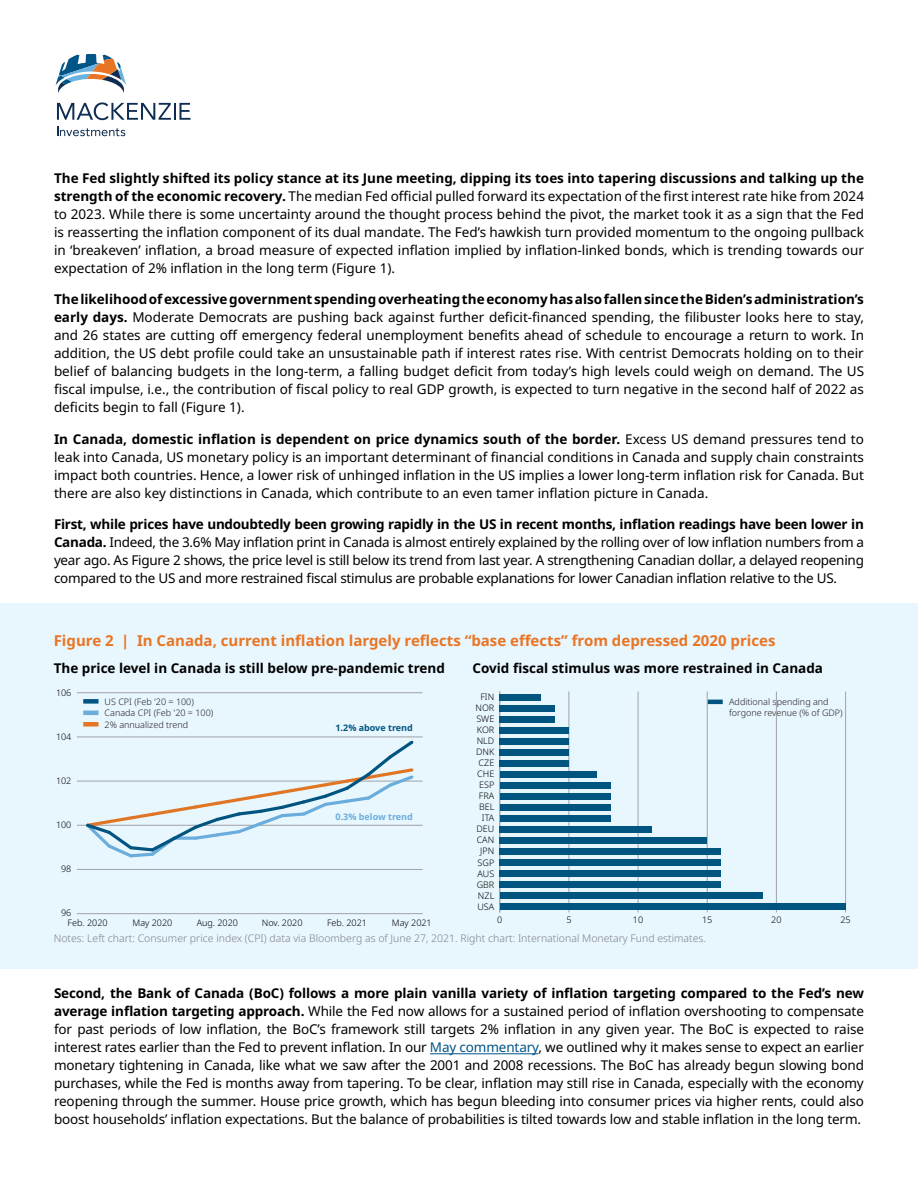
<style>
.page{position:relative;width:918px;height:1188px;background:#fff}
.page>*{position:absolute;margin:0;border:0;box-sizing:border-box;transform-origin:0 0}
.Graphs_title{font:700 15px "Noto Sans";color:#e87524}
.Body{font:13.5px/18px "Noto Sans";color:#000;text-align:justify}
.Graphs_title-2{font:700 13.5px "Noto Sans";color:#000}
.source{font:300 10.5px "Noto Sans";color:#808285}
.t1{font:300 9px "Noto Sans";color:#000}
.t2{font:300 9px/11.4px "Noto Sans";color:#231f20}
.t3{font:700 9px "Noto Sans";color:#005480}
.t4{font:700 9px "Noto Sans";color:#6aaddd}
.s1{font-weight:700}
.s2{color:#005486}
</style>
<div class="page">
<svg style="left:56px;top:54px;width:71px;height:39px"></svg>
<svg style="left:57px;top:102px;width:134px;height:18px"></svg>
<svg style="left:57px;top:127px;width:68px;height:9px"></svg>
<hr style="left:430px;top:1053px;width:108px;height:1px;background:#005486">
<div style="left:0;top:603px;width:918px;height:366px;background:#e8f6fd"></div>
<div style="left:83px;top:699px;width:16px;height:5px;background:#005480"></div>
<hr style="left:83px;top:711px;width:16px;height:4px;background:#6aacdc">
<div style="left:83px;top:722px;width:16px;height:5px;background:#e87524"></div>
<hr style="left:77px;top:914px;width:346px;height:1px;background:#dde9f0">
<hr style="left:77px;top:913px;width:346px;height:1px;background:#a1a3a6">
<hr style="left:77px;top:869px;width:346px;height:1px;background:#a1a3a6">
<hr style="left:77px;top:825px;width:346px;height:1px;background:#a1a3a6">
<hr style="left:77px;top:781px;width:346px;height:1px;background:#a1a3a6">
<hr style="left:77px;top:737px;width:346px;height:1px;background:#a1a3a6">
<hr style="left:77px;top:693px;width:346px;height:1px;background:#d7e2e8">
<hr style="left:77px;top:692px;width:346px;height:1px;background:#a1a3a6">
<svg style="left:83px;top:740px;width:333px;height:118px"></svg>
<hr style="left:707px;top:700px;width:16px;height:4px;background:#005480">
<hr style="left:569px;top:692px;width:1px;height:220px;background:#a1a3a6">
<hr style="left:638px;top:692px;width:1px;height:220px;background:#a1a3a6">
<hr style="left:707px;top:692px;width:1px;height:220px;background:#a1a3a6">
<hr style="left:776px;top:692px;width:1px;height:220px;background:#a1a3a6">
<hr style="left:846px;top:692px;width:1px;height:220px;background:#e1eef5">
<hr style="left:845px;top:692px;width:1px;height:220px;background:#a1a3a6">
<svg style="left:500px;top:692px;width:1px;height:220px"></svg>
<hr style="left:499px;top:692px;width:1px;height:220px;background:#a1a3a6">
<div style="left:500px;top:694px;width:41px;height:6px;background:#005480"></div>
<div style="left:500px;top:705px;width:55px;height:6px;background:#005480"></div>
<div style="left:500px;top:716px;width:55px;height:6px;background:#005480"></div>
<div style="left:500px;top:727px;width:69px;height:6px;background:#005480"></div>
<div style="left:500px;top:738px;width:69px;height:6px;background:#005480"></div>
<div style="left:500px;top:749px;width:69px;height:6px;background:#005480"></div>
<div style="left:500px;top:760px;width:69px;height:6px;background:#005480"></div>
<div style="left:500px;top:771px;width:97px;height:6px;background:#005480"></div>
<div style="left:500px;top:782px;width:110px;height:7px;background:#005480"></div>
<div style="left:500px;top:793px;width:110px;height:7px;background:#005480"></div>
<div style="left:500px;top:804px;width:110px;height:7px;background:#005480"></div>
<div style="left:500px;top:815px;width:110px;height:7px;background:#005480"></div>
<div style="left:500px;top:827px;width:152px;height:6px;background:#005480"></div>
<div style="left:500px;top:838px;width:207px;height:6px;background:#005480"></div>
<div style="left:500px;top:849px;width:221px;height:6px;background:#005480"></div>
<div style="left:500px;top:860px;width:221px;height:6px;background:#005480"></div>
<div style="left:500px;top:871px;width:221px;height:6px;background:#005480"></div>
<div style="left:500px;top:882px;width:221px;height:6px;background:#005480"></div>
<div style="left:500px;top:893px;width:263px;height:6px;background:#005480"></div>
<div style="left:500px;top:904px;width:346px;height:6px;background:#005480"></div>
<p class="Body" style="left:54px;top:169px;width:812px"><span class="s1">The Fed slightly shifted its policy stance at its June meeting, dipping its toes into tapering discussions and talking up the strength of the economic recovery.</span> The median Fed official pulled forward its expectation of the first interest rate hike from 2024 to 2023. While there is some uncertainty around the thought process behind the pivot, the market took it as a sign that the Fed is reasserting the inflation component of its dual mandate. The Fed’s hawkish turn provided momentum to the ongoing pullback in ‘breakeven’ inflation, a broad measure of expected inflation implied by inflation-linked bonds, which is trending towards our expectation of 2% inflation in the long term (Figure 1).</p>
<p class="Body" style="left:54px;top:291px;width:812px"><span class="s1">The likelihood of excessive government spending overheating the economy has also fallen since the Biden’s administration’s early days.</span> Moderate Democrats are pushing back against further deficit-financed spending, the filibuster looks here to stay, and 26 states are cutting off emergency federal unemployment benefits ahead of schedule to encourage a return to work. In addition, the US debt profile could take an unsustainable path if interest rates rise. With centrist Democrats holding on to their belief of balancing budgets in the long-term, a falling budget deficit from today’s high levels could weigh on demand. The US fiscal impulse, i.e., the contribution of fiscal policy to real GDP growth, is expected to turn negative in the second half of 2022 as deficits begin to fall (Figure 1).</p>
<p class="Body" style="left:54px;top:430px;width:812px"><span class="s1">In Canada, domestic inflation is dependent on price dynamics south of the border.</span> Excess US demand pressures tend to leak into Canada, US monetary policy is an important determinant of financial conditions in Canada and supply chain constraints impact both countries. Hence, a lower risk of unhinged inflation in the US implies a lower long-term inflation risk for Canada. But there are also key distinctions in Canada, which contribute to an even tamer inflation picture in Canada.</p>
<p class="Body" style="left:54px;top:516px;width:812px"><span class="s1">First, while prices have undoubtedly been growing rapidly in the US in recent months, inflation readings have been lower in Canada.</span> Indeed, the 3.6% May inflation print in Canada is almost entirely explained by the rolling over of low inflation numbers from a year ago. As Figure 2 shows, the price level is still below its trend from last year. A strengthening Canadian dollar, a delayed reopening compared to the US and more restrained fiscal stimulus are probable explanations for lower Canadian inflation relative to the US.</p>
<p class="Graphs_title" style="left:54px;top:630px;width:723px">Figure 2 | In Canada, current inflation largely reflects “base effects” from depressed 2020 prices</p>
<p class="Graphs_title-2" style="left:54px;top:658px;width:393px">The price level in Canada is still below pre-pandemic trend</p>
<p class="t2" style="left:105px;top:696px;width:110px">US CPI (Feb '20 = 100)<br>Canada CPI (Feb '20 = 100)<br>2% annualized trend</p>
<p class="t3" style="left:335px;top:721px;width:79px">1.2% above trend</p>
<p class="Graphs_title-2" style="left:472px;top:658px;width:352px">Covid fiscal stimulus was more restrained in Canada</p>
<p class="t2" style="left:729px;top:697px;width:115px;line-height:10.8px">Additional spending and forgone revenue (% of GDP)</p>
<p class="t1" style="left:56px;top:686px;width:17px">106</p>
<p class="t1" style="left:480px;top:690px;width:15px">FIN</p>
<p class="t1" style="left:475px;top:701px;width:20px">NOR</p>
<p class="t1" style="left:476px;top:712px;width:19px">SWE</p>
<p class="t1" style="left:477px;top:723px;width:19px">KOR</p>
<p class="t1" style="left:56px;top:730px;width:17px">104</p>
<p class="t1" style="left:477px;top:734px;width:19px">NLD</p>
<p class="t1" style="left:476px;top:746px;width:20px">DNK</p>
<p class="t1" style="left:479px;top:757px;width:17px">CZE</p>
<p class="t1" style="left:56px;top:774px;width:17px">102</p>
<p class="t1" style="left:477px;top:768px;width:19px">CHE</p>
<p class="t1" style="left:479px;top:779px;width:17px">ESP</p>
<p class="t1" style="left:479px;top:790px;width:17px">FRA</p>
<p class="t1" style="left:479px;top:801px;width:17px">BEL</p>
<p class="t1" style="left:56px;top:819px;width:17px">100</p>
<p class="t4" style="left:336px;top:810px;width:79px">0.3% below trend</p>
<p class="t1" style="left:482px;top:812px;width:14px">ITA</p>
<p class="t1" style="left:476px;top:823px;width:19px">DEU</p>
<p class="t1" style="left:477px;top:834px;width:19px">CAN</p>
<p class="t1" style="left:480px;top:845px;width:16px">JPN</p>
<p class="t1" style="left:61px;top:863px;width:12px">98</p>
<p class="t1" style="left:478px;top:856px;width:18px">SGP</p>
<p class="t1" style="left:477px;top:867px;width:18px">AUS</p>
<p class="t1" style="left:477px;top:878px;width:19px">GBR</p>
<p class="t1" style="left:478px;top:889px;width:18px">NZL</p>
<p class="t1" style="left:61px;top:907px;width:12px">96</p>
<p class="t1" style="left:68px;top:916px;width:42px">Feb. 2020</p>
<p class="t1" style="left:133px;top:916px;width:41px">May 2020</p>
<p class="t1" style="left:197px;top:916px;width:43px">Aug. 2020</p>
<p class="t1" style="left:262px;top:916px;width:42px">Nov. 2020</p>
<p class="t1" style="left:327px;top:916px;width:42px">Feb. 2021</p>
<p class="t1" style="left:392px;top:916px;width:41px">May 2021</p>
<p class="t1" style="left:477px;top:900px;width:18px">USA</p>
<p class="t1" style="left:497px;top:913px;width:7px">0</p>
<p class="t1" style="left:566px;top:913px;width:7px">5</p>
<p class="t1" style="left:633px;top:913px;width:12px">10</p>
<p class="t1" style="left:702px;top:913px;width:12px">15</p>
<p class="t1" style="left:771px;top:913px;width:12px">20</p>
<p class="t1" style="left:840px;top:913px;width:12px">25</p>
<p class="source" style="left:54px;top:931px;width:654px">Notes: Left chart: Consumer price index (CPI) data via Bloomberg as of June 27, 2021. Right chart: International Monetary Fund estimates.</p>
<p class="Body" style="left:54px;top:985px;width:812px"><span class="s1">Second, the Bank of Canada (BoC) follows a more plain vanilla variety of inflation targeting compared to the Fed’s new average inflation targeting approach.</span> While the Fed now allows for a sustained period of inflation overshooting to compensate for past periods of low inflation, the BoC’s framework still targets 2% inflation in any given year. The BoC is expected to raise interest rates earlier than the Fed to prevent inflation. In our <span class="s2">May commentary</span>, we outlined why it makes sense to expect an earlier monetary tightening in Canada, like what we saw after the 2001 and 2008 recessions. The BoC has already begun slowing bond purchases, while the Fed is months away from tapering. To be clear, inflation may still rise in Canada, especially with the economy reopening through the summer. House price growth, which has begun bleeding into consumer prices via higher rents, could also boost households’ inflation expectations. But the balance of probabilities is tilted towards low and stable inflation in the long term.</p>
</div>
